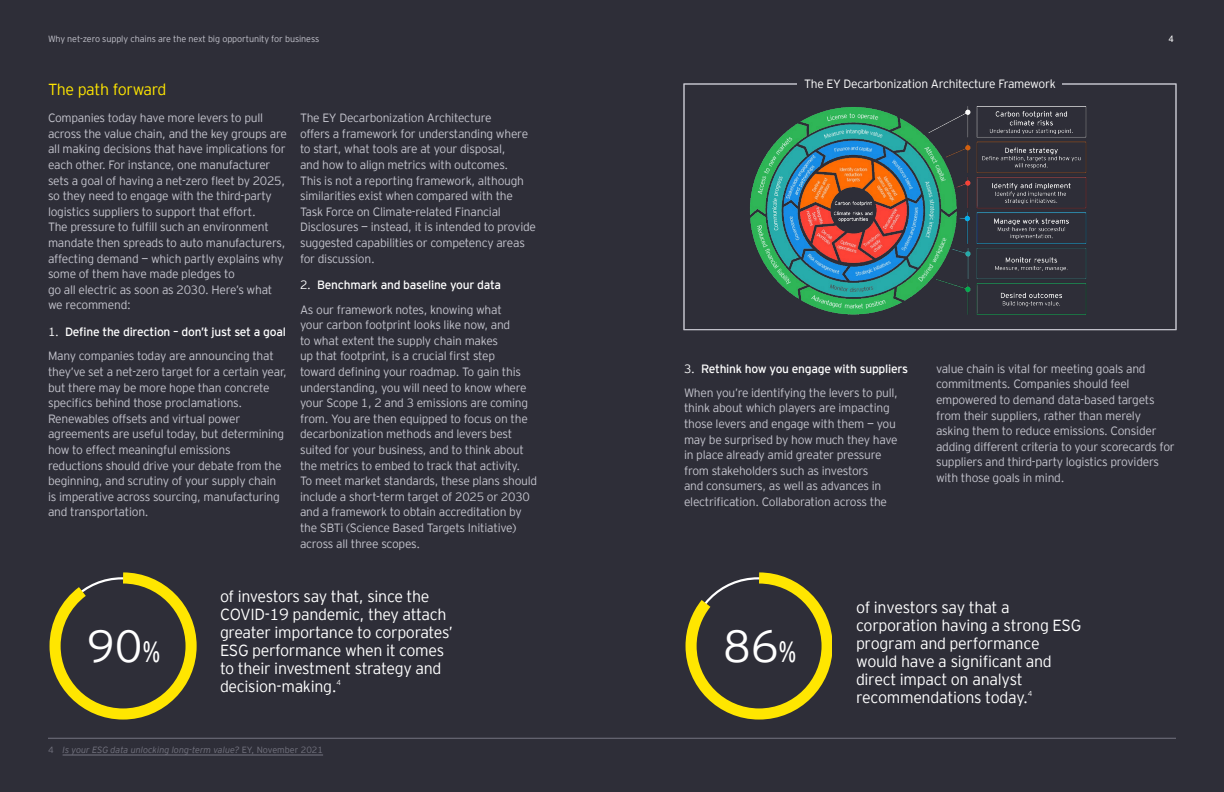
<style>
.page{position:relative;width:1224px;height:792px;background:#2e2e38}
.page>*{position:absolute;margin:0;border:0;box-sizing:border-box;transform-origin:0 0}
.t1{font:300 44.8px "EY Interstate";color:#fff}
.t2{font:300 16px/18px "EY Interstate";letter-spacing:-.02em;color:#fff}
.t3{font:300 16px "EY Interstate";letter-spacing:-.02em;color:#ffe600}
.t4{font:300 12px/15.6px "EY Interstate";letter-spacing:-.02em;color:#c4c4cd}
.t5{font:12px/24.1px "EY Interstate";letter-spacing:-.02em;color:#fff}
.t6{font:300 12px "EY Interstate";letter-spacing:-.02em;color:#fff}
.t7{font:300 9px "EY Interstate";letter-spacing:-.01em;color:#c4c4cd}
.t8{font:italic 300 9px "EY Interstate";color:#747480}
.t9{font:9px "Arial";color:#fff}
.t10{font:300 7.2px "EY Interstate";color:#fff}
.s1{font-weight:300}
.s2{font-weight:300;color:#c4c4cd}
.s3{color:#fff}
.s4{font-weight:400;color:#fff}
.s5{font-size:29.2px}
.s6{font-style:normal}
</style>
<div class="page">
<hr style="left:63px;top:754px;width:260px;height:2px;background:#747480">
<svg style="left:685px;top:572px;width:147px;height:148px"></svg>
<svg style="left:49px;top:572px;width:147px;height:148px"></svg>
<hr style="left:48px;top:738px;width:1128px;height:1px;background:#747480">
<img style="left:750px;top:106px;width:337px;height:209px">
<p class="t7" style="left:48px;top:33px;width:273px">Why net-zero supply chains are the next big opportunity for business</p>
<p class="t9" style="left:1169px;top:33px;width:7px">4</p>
<h2 class="t3" style="left:48px;top:78px;width:120px">The path forward</h2>
<p class="t4" style="left:48px;top:109px;width:240px">Companies today have more levers to pull across the value chain, and the key groups are all making decisions that have implications for each other. For instance, one manufacturer sets a goal of having a net-zero fleet by 2025, so they need to engage with the third-party logistics suppliers to support that effort.<br>The pressure to fulfill such an environment mandate then spreads to auto manufacturers, affecting demand — which partly explains why some of them have made pledges to<br>go all electric as soon as 2030. Here’s what we recommend:</p>
<p class="t5" style="left:48px;top:319px;width:239px"><span class="s1">1.</span> Define the direction – don’t just set a goal<br><span class="s2">Many companies today are announcing that</span></p>
<p class="t4" style="left:48px;top:363px;width:240px">they’ve set a net-zero target for a certain year, but there may be more hope than concrete specifics behind those proclamations.<br>Renewables offsets and virtual power agreements are useful today, but determining how to effect meaningful emissions reductions should drive your debate from the beginning, and scrutiny of your supply chain is imperative across sourcing, manufacturing and transportation.</p>
<p class="t4" style="left:300px;top:109px;width:238px">The EY Decarbonization Architecture<br>offers a framework for understanding where to start, what tools are at your disposal,<br>and how to align metrics with outcomes.<br>This is not a reporting framework, although similarities exist when compared with the Task Force on Climate-related Financial Disclosures — instead, it is intended to provide suggested capabilities or competency areas for discussion.</p>
<p class="t4" style="left:300px;top:272px;width:203px;line-height:24.1px"><span class="s3">2.</span> <span class="s4">Benchmark and baseline your data<br></span>As our framework notes, knowing what</p>
<p class="t4" style="left:300px;top:316px;width:239px">your carbon footprint looks like now, and<br>to what extent the supply chain makes<br>up that footprint, is a crucial first step<br>toward defining your roadmap. To gain this understanding, you will need to know where your Scope 1, 2 and 3 emissions are coming from. You are then equipped to focus on the decarbonization methods and levers best suited for your business, and to think about the metrics to embed to track that activity.<br>To meet market standards, these plans should include a short-term target of 2025 or 2030 and a framework to obtain accreditation by the SBTi (Science Based Targets Initiative) across all three scopes.</p>
<p class="t6" style="left:804px;top:75px;width:253px">The EY Decarbonization Architecture Framework</p>
<p class="t4" style="left:684px;top:356px;width:226px;line-height:24.1px"><span class="s3">3.</span> <span class="s4">Rethink how you engage with suppliers<br></span>When you’re identifying the levers to pull,</p>
<p class="t4" style="left:684px;top:400px;width:215px">think about which players are impacting those levers and engage with them — you may be surprised by how much they have in place already amid greater pressure from stakeholders such as investors<br>and consumers, as well as advances in electrification. Collaboration across the</p>
<p class="t4" style="left:936px;top:360px;width:240px">value chain is vital for meeting goals and commitments. Companies should feel empowered to demand data-based targets from their suppliers, rather than merely asking them to reduce emissions. Consider adding different criteria to your scorecards for suppliers and third-party logistics providers with those goals in mind.</p>
<h2 class="t2" style="left:220px;top:587px;width:235px">of investors say that, since the<br>COVID-19 pandemic, they attach greater importance to corporates’<br>ESG performance when it comes to their investment strategy and decision-making.</h2>
<h1 class="t1" style="left:87px;top:614px;width:75px">90<span class="s5">%</span></h1>
<h1 class="t1" style="left:723px;top:614px;width:75px">86<span class="s5">%</span></h1>
<p class="t10" style="left:336px;top:678px;width:6px">4</p>
<p class="t8" style="left:48px;top:743px;width:277px"><span class="s6">4</span> Is your ESG data unlocking long-term value? <span class="s6">EY, November 2021</span></p>
<h2 class="t2" style="left:856px;top:598px;width:227px">of investors say that a corporation having a strong ESG program and performance would have a significant and direct impact on analyst recommendations today.</h2>
<p class="t10" style="left:1028px;top:689px;width:6px">4</p>
</div>
